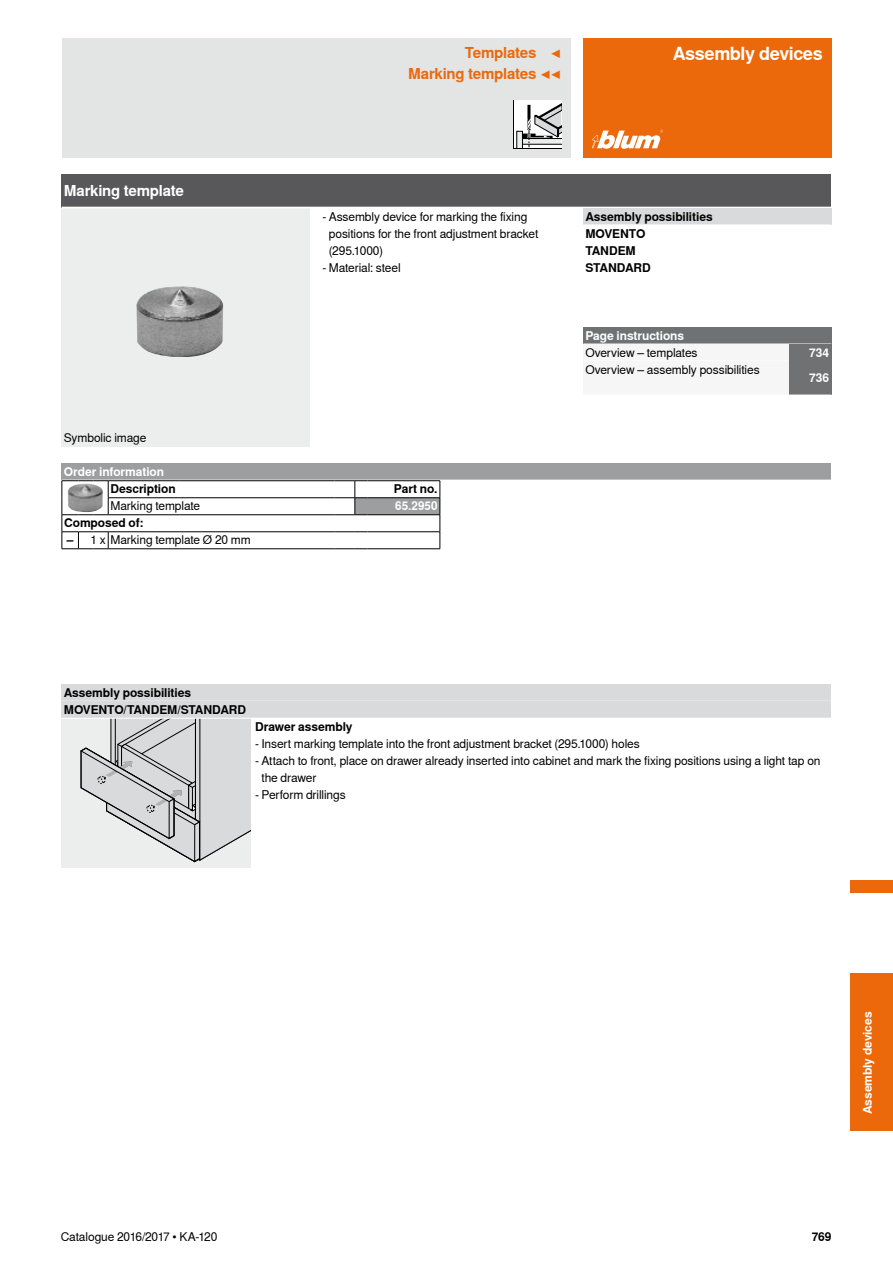
<style>
.page{position:relative;width:893px;height:1263px;background:#fff}
.page>*{position:absolute;margin:0;border:0;box-sizing:border-box;transform-origin:0 0}
.t1{font:700 18px "Nimbus Sans Global";letter-spacing:-.025em;color:#fff}
.t2{font:700 15px "Nimbus Sans Global";letter-spacing:-.015em;color:#eb690b}
.t3{font:700 15px "Nimbus Sans Global";letter-spacing:-.015em;color:#fff}
.t4{font:12px/17px "Nimbus Sans Global";letter-spacing:-.01em;color:#000}
.t5{font:700 12px/17px "Nimbus Sans Global";letter-spacing:-.01em;color:#000}
.t6{font:700 12px "Nimbus Sans Global";letter-spacing:-.005em;color:#fff}
.s1{font-weight:700}
</style>
<div class="page">
<div style="left:583px;top:38px;width:248px;height:119px;background:#eb690b"></div>
<div style="left:62px;top:38px;width:508px;height:119px;background:#e3e4e4"></div>
<div style="left:62px;top:208px;width:248px;height:238px;background:#eceded"></div>
<div style="left:62px;top:719px;width:189px;height:148px;background:#eceded"></div>
<svg style="left:592px;top:130px;width:71px;height:19px"></svg>
<svg style="left:513px;top:100px;width:49px;height:49px"></svg>
<div style="left:514px;top:101px;width:47px;height:47px;background:#fff"></div>
<svg style="left:516px;top:103px;width:45px;height:45px"></svg>
<img style="left:136px;top:286px;width:87px;height:71px">
<svg style="left:80px;top:719px;width:171px;height:143px"></svg>
<div style="left:62px;top:174px;width:769px;height:33px;background:#58585a"></div>
<div style="left:583px;top:208px;width:248px;height:17px;background:#d9dadb"></div>
<div style="left:583px;top:327px;width:248px;height:17px;background:#707172"></div>
<div style="left:583px;top:344px;width:206px;height:17px;background:#f6f6f6"></div>
<div style="left:789px;top:344px;width:42px;height:17px;background:#707172"></div>
<div style="left:583px;top:361px;width:206px;height:34px;background:#f6f6f6"></div>
<div style="left:789px;top:361px;width:42px;height:34px;background:#707172"></div>
<div style="left:62px;top:463px;width:769px;height:17px;background:#9c9e9f"></div>
<hr style="left:108px;top:531px;width:55px;height:1px;background:#000">
<svg style="left:163px;top:531px;width:17px;height:1px"></svg>
<hr style="left:180px;top:531px;width:155px;height:1px;background:#000">
<hr style="left:108px;top:548px;width:55px;height:1px;background:#000">
<svg style="left:163px;top:548px;width:17px;height:1px"></svg>
<hr style="left:180px;top:548px;width:155px;height:1px;background:#000">
<hr style="left:108px;top:514px;width:55px;height:1px;background:#000">
<svg style="left:163px;top:514px;width:17px;height:1px"></svg>
<hr style="left:180px;top:514px;width:155px;height:1px;background:#000">
<svg style="left:335px;top:480px;width:106px;height:69px"></svg>
<hr style="left:368px;top:514px;width:72px;height:1px;background:#000">
<hr style="left:108px;top:480px;width:55px;height:1px;background:#000">
<svg style="left:163px;top:480px;width:17px;height:1px"></svg>
<hr style="left:180px;top:480px;width:155px;height:1px;background:#000">
<hr style="left:108px;top:497px;width:55px;height:1px;background:#000">
<svg style="left:62px;top:480px;width:47px;height:69px"></svg>
<svg style="left:163px;top:497px;width:17px;height:1px"></svg>
<hr style="left:180px;top:497px;width:155px;height:1px;background:#000">
<img style="left:68px;top:483px;width:35px;height:29px">
<div style="left:62px;top:685px;width:769px;height:16px;background:#d9dadb"></div>
<div style="left:62px;top:702px;width:769px;height:16px;background:#d9dadb"></div>
<div style="left:850px;top:880px;width:43px;height:13px;background:#eb690b"></div>
<div style="left:850px;top:974px;width:43px;height:157px;background:#eb690b"></div>
<p class="t3" style="left:64px;top:182px;width:122px">Marking template</p>
<p class="t4" style="left:64px;top:429px;width:84px">Symbolic image</p>
<p class="t2" style="left:465px;top:44px;width:99px">Templates ◀</p>
<h1 class="t1" style="left:673px;top:43px;width:151px">Assembly devices</h1>
<p class="t2" style="left:408px;top:65px;width:155px">Marking templates ◀◀</p>
<p class="t4" style="left:329px;top:208px;width:211px;text-indent:-6px">- Assembly device for marking the fixing positions for the front adjustment bracket (295.1000)</p>
<p class="t4" style="left:322px;top:259px;width:80px">- Material: steel</p>
<p class="t5" style="left:585px;top:208px;width:129px">Assembly possibilities<br>MOVENTO<br>TANDEM<br>STANDARD</p>
<p class="t6" style="left:585px;top:329px;width:100px">Page instructions</p>
<p class="t4" style="left:585px;top:344px;width:114px">Overview – templates</p>
<p class="t6" style="left:809px;top:346px;width:21px">734</p>
<p class="t4" style="left:585px;top:361px;width:176px">Overview – assembly possibilities</p>
<p class="t6" style="left:809px;top:371px;width:21px">736</p>
<p class="t6" style="left:64px;top:465px;width:102px">Order information</p>
<p class="t5" style="left:111px;top:481px;width:67px">Description</p>
<p class="t5" style="left:394px;top:481px;width:45px">Part no.</p>
<p class="t4" style="left:111px;top:498px;width:91px">Marking template</p>
<p class="t6" style="left:395px;top:499px;width:44px">65.2950</p>
<p class="t5" style="left:64px;top:515px;width:81px">Composed of:</p>
<p class="t4" style="left:67px;top:532px;width:185px"><span class="s1">–</span> 1 x Marking template Ø 20 mm</p>
<p class="t5" style="left:64px;top:684px;width:184px">Assembly possibilities<br>MOVENTO/TANDEM/STANDARD</p>
<p class="t5" style="left:255px;top:718px;width:99px">Drawer assembly</p>
<p class="t4" style="left:255px;top:735px;width:386px">- Insert marking template into the front adjustment bracket (295.1000) holes</p>
<p class="t4" style="left:261px;top:752px;width:560px;text-indent:-6px">- Attach to front, place on drawer already inserted into cabinet and mark the fixing positions using a light tap on the drawer</p>
<p class="t4" style="left:255px;top:786px;width:92px">- Perform drillings</p>
<p class="t4" style="left:61px;top:1229px;width:158px">Catalogue 2016/2017 • KA-120</p>
<p class="t6" style="left:861px;top:1114px;width:104px;rotate:-90deg">Assembly devices</p>
<p class="t5" style="left:812px;top:1229px;width:21px">769</p>
</div>
